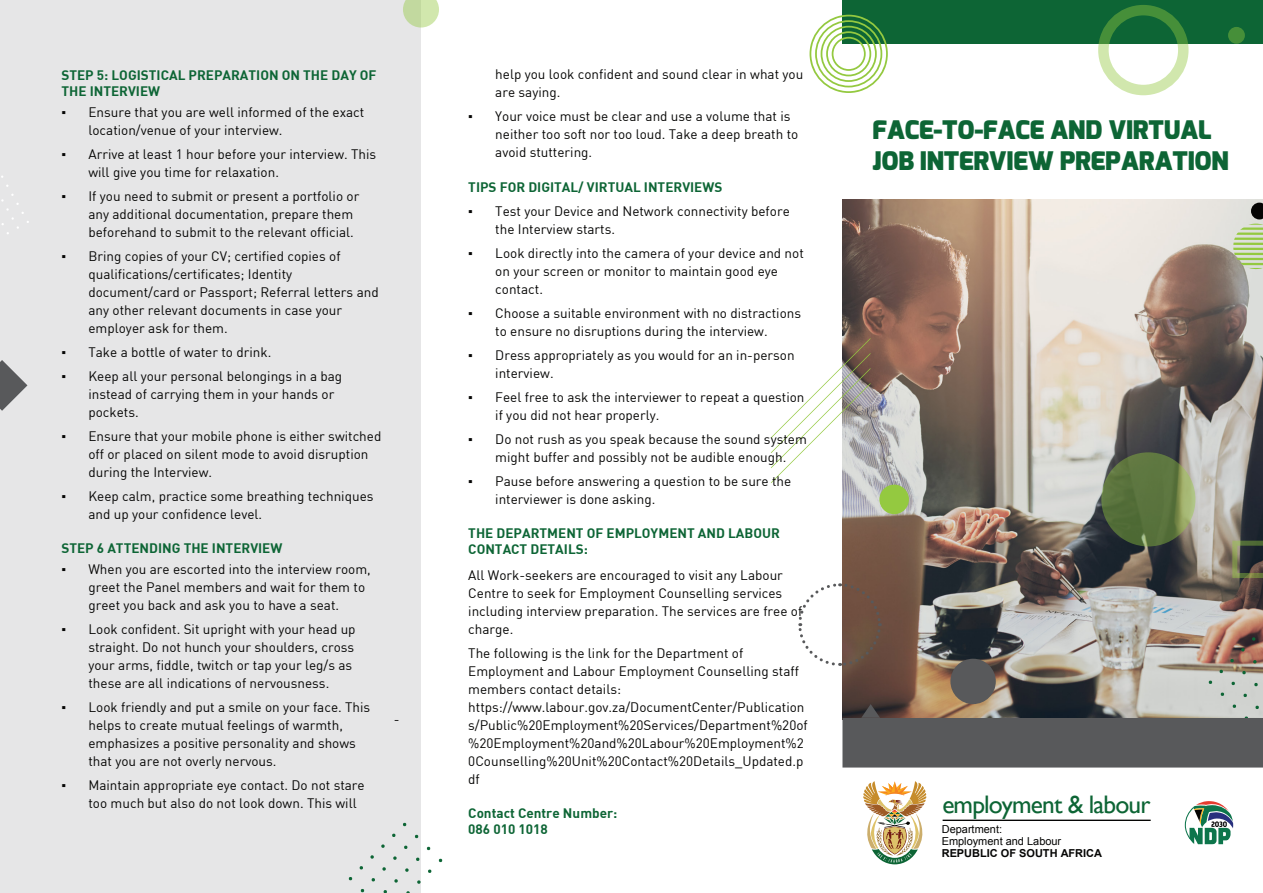
<style>
.page{position:relative;width:1263px;height:893px;background:#fff}
.page>*{position:absolute;margin:0;border:0;box-sizing:border-box;transform-origin:0 0}
.t1{font:900 25.65px/30.8px "Exo";letter-spacing:-.01em;color:#0d6535}
.t2{font:25.35px "Gill Sans";letter-spacing:-.035em;color:#0d6535}
.t3{font:13.5px/18px "DIN";color:#050504}
.t4{font:700 13.5px/16.2px "DIN";color:#0d6535}
.t5{font:10.95px "Arial";color:#050504}
.t6{font:700 10.95px "Arial";color:#050504}
.s1{font-family:"Times New Roman"}
</style>
<div class="page">
<img style="left:842px;top:199px;width:421px;height:505px">
<div style="left:0;top:1px;width:421px;height:892px;background:#e6e6e7"></div>
<div style="left:842px;top:0;width:421px;height:44px;background:#0d6535"></div>
<svg style="left:439px;top:858px;width:3px;height:4px"></svg>
<svg style="left:428px;top:869px;width:4px;height:4px"></svg>
<svg style="left:417px;top:880px;width:4px;height:4px"></svg>
<svg style="left:416px;top:857px;width:4px;height:4px"></svg>
<svg style="left:405px;top:868px;width:4px;height:4px"></svg>
<svg style="left:394px;top:879px;width:4px;height:4px"></svg>
<svg style="left:383px;top:890px;width:4px;height:3px"></svg>
<svg style="left:404px;top:845px;width:4px;height:4px"></svg>
<svg style="left:393px;top:856px;width:4px;height:4px"></svg>
<svg style="left:382px;top:867px;width:4px;height:4px"></svg>
<svg style="left:371px;top:878px;width:4px;height:4px"></svg>
<svg style="left:392px;top:833px;width:4px;height:4px"></svg>
<svg style="left:381px;top:844px;width:4px;height:4px"></svg>
<svg style="left:370px;top:855px;width:4px;height:4px"></svg>
<svg style="left:359px;top:866px;width:4px;height:4px"></svg>
<svg style="left:1254px;top:683px;width:4px;height:3px"></svg>
<svg style="left:1243px;top:693px;width:4px;height:4px"></svg>
<svg style="left:1253px;top:660px;width:4px;height:4px"></svg>
<svg style="left:1242px;top:671px;width:4px;height:3px"></svg>
<svg style="left:1231px;top:681px;width:4px;height:4px"></svg>
<svg style="left:1220px;top:692px;width:4px;height:4px"></svg>
<svg style="left:1252px;top:637px;width:3px;height:4px"></svg>
<svg style="left:1241px;top:648px;width:4px;height:4px"></svg>
<svg style="left:1230px;top:659px;width:4px;height:3px"></svg>
<svg style="left:1219px;top:670px;width:4px;height:3px"></svg>
<svg style="left:1208px;top:680px;width:4px;height:4px"></svg>
<svg style="left:0;top:360px;width:27px;height:51px"></svg>
<hr style="left:1233px;top:224px;width:30px;height:1px;background:#94c940">
<hr style="left:1233px;top:227px;width:30px;height:3px;background:#94c940">
<hr style="left:1233px;top:233px;width:30px;height:2px;background:#94c940">
<hr style="left:1233px;top:238px;width:30px;height:2px;background:#94c940">
<hr style="left:1233px;top:243px;width:30px;height:2px;background:#94c940">
<hr style="left:1233px;top:248px;width:30px;height:2px;background:#94c940">
<hr style="left:1233px;top:253px;width:30px;height:2px;background:#94c940">
<hr style="left:1233px;top:258px;width:30px;height:2px;background:#94c940">
<hr style="left:1233px;top:263px;width:30px;height:2px;background:#94c940">
<hr style="left:1233px;top:268px;width:30px;height:2px;background:#94c940">
<svg style="left:771px;top:338px;width:100px;height:145px"></svg>
<svg style="left:863px;top:781px;width:63px;height:83px"></svg>
<hr style="left:942px;top:820px;width:209px;height:1px;background:#050504">
<svg style="left:1185px;top:801px;width:48px;height:43px"></svg>
<svg style="left:842px;top:704px;width:421px;height:63px;background:#616060"></svg>
<div style="left:950px;top:659px;width:46px;height:45px;background:#58595b;border-radius:50%"></div>
<svg style="left:1251px;top:203px;width:12px;height:16px"></svg>
<div style="left:1228px;top:27px;width:17px;height:17px;background:#468f39;border-radius:50%"></div>
<div style="left:879px;top:485px;width:30px;height:29px;background:#94c940;border-radius:50%"></div>
<svg style="left:798px;top:582px;width:84px;height:85px"></svg>
<svg style="left:1232px;top:541px;width:31px;height:37px"></svg>
<svg style="left:1101px;top:452px;width:94px;height:94px;background:#627a42"></svg>
<svg style="left:809px;top:15px;width:79px;height:78px"></svg>
<div style="left:1098px;top:5px;width:90px;height:90px;border:10px solid #94c940;border-radius:50%"></div>
<svg style="left:403px;top:0;width:36px;height:28px"></svg>
<p class="t4" style="left:61px;top:66px;width:317px">STEP 5: LOGISTICAL PREPARATION ON THE DAY OF<br>THE INTERVIEW</p>
<p class="t3" style="left:88px;top:103px;width:277px;text-indent:-27px"><span class="s1">▪</span> Ensure that you are well informed of the exact location/venue of your interview.</p>
<p class="t3" style="left:88px;top:145px;width:289px;text-indent:-27px"><span class="s1">▪</span> Arrive at least 1 hour before your interview. This will give you time for relaxation.</p>
<p class="t3" style="left:88px;top:187px;width:272px;text-indent:-27px"><span class="s1">▪</span> If you need to submit or present a portfolio or any additional documentation, prepare them beforehand to submit to the relevant official.</p>
<p class="t3" style="left:88px;top:247px;width:292px;text-indent:-27px"><span class="s1">▪</span> Bring copies of your CV; certified copies of qualifications/certificates; Identity document/card or Passport; Referral letters and any other relevant documents in case your employer ask for them.</p>
<p class="t3" style="left:61px;top:343px;width:211px"><span class="s1">▪</span> Take a bottle of water to drink.</p>
<p class="t3" style="left:88px;top:367px;width:255px;text-indent:-27px"><span class="s1">▪</span> Keep all your personal belongings in a bag instead of carrying them in your hands or pockets.</p>
<p class="t3" style="left:88px;top:427px;width:294px;text-indent:-27px"><span class="s1">▪</span> Ensure that your mobile phone is either switched off or placed on silent mode to avoid disruption during the Interview.</p>
<p class="t3" style="left:88px;top:487px;width:287px;text-indent:-27px"><span class="s1">▪</span> Keep calm, practice some breathing techniques and up your confidence level.</p>
<p class="t4" style="left:61px;top:539px;width:222px">STEP 6 ATTENDING THE INTERVIEW</p>
<p class="t3" style="left:88px;top:560px;width:284px;text-indent:-27px"><span class="s1">▪</span> When you are escorted into the interview room, greet the Panel members and wait for them to greet you back and ask you to have a seat.</p>
<p class="t3" style="left:88px;top:620px;width:269px;text-indent:-27px"><span class="s1">▪</span> Look confident. Sit upright with your head up straight. Do not hunch your shoulders, cross your arms, fiddle, twitch or tap your leg/s as these are all indications of nervousness.</p>
<p class="t3" style="left:88px;top:698px;width:283px;text-indent:-27px"><span class="s1">▪</span> Look friendly and put a smile on your face. This helps to create mutual feelings of warmth, emphasizes a positive personality and shows that you are not overly nervous.</p>
<p class="t3" style="left:88px;top:776px;width:278px;text-indent:-27px"><span class="s1">▪</span> Maintain appropriate eye contact. Do not stare too much but also do not look down. This will</p>
<p class="t3" style="left:394px;top:710px;width:7px">-</p>
<p class="t3" style="left:495px;top:65px;width:310px">help you look confident and sound clear in what you are saying.</p>
<p class="t3" style="left:495px;top:107px;width:305px;text-indent:-27px"><span class="s1">▪</span> Your voice must be clear and use a volume that is neither too soft nor too loud. Take a deep breath to avoid stuttering.</p>
<p class="t4" style="left:468px;top:178px;width:256px">TIPS FOR DIGITAL/ VIRTUAL INTERVIEWS</p>
<p class="t3" style="left:495px;top:202px;width:296px;text-indent:-27px"><span class="s1">▪</span> Test your Device and Network connectivity before the Interview starts.</p>
<p class="t3" style="left:495px;top:244px;width:310px;text-indent:-27px"><span class="s1">▪</span> Look directly into the camera of your device and not on your screen or monitor to maintain good eye contact.</p>
<p class="t3" style="left:468px;top:304px;width:334px;text-align:center"><span class="s1">▪</span> Choose a suitable environment with no distractions to ensure no disruptions during the interview.</p>
<p class="t3" style="left:495px;top:346px;width:301px;text-indent:-27px"><span class="s1">▪</span> Dress appropriately as you would for an in-person interview.</p>
<p class="t3" style="left:495px;top:388px;width:311px;text-indent:-27px"><span class="s1">▪</span> Feel free to ask the interviewer to repeat a question if you did not hear properly.</p>
<p class="t3" style="left:468px;top:430px;width:340px;text-align:center"><span class="s1">▪</span> Do not rush as you speak because the sound system might buffer and possibly not be audible enough.</p>
<p class="t3" style="left:495px;top:472px;width:298px;text-indent:-27px"><span class="s1">▪</span> Pause before answering a question to be sure the interviewer is done asking.</p>
<p class="t4" style="left:468px;top:524px;width:313px">THE DEPARTMENT OF EMPLOYMENT AND LABOUR<br>CONTACT DETAILS:</p>
<p class="t3" style="left:468px;top:565px;width:336px">All Work-seekers are encouraged to visit any Labour Centre to seek for Employment Counselling services including interview preparation. The services are free of charge.</p>
<p class="t3" style="left:468px;top:643px;width:341px">The following is the link for the Department of Employment and Labour Employment Counselling staff members contact details: https://www.labour.gov.za/DocumentCenter/Publication s/Public%20Employment%20Services/Department%20of %20Employment%20and%20Labour%20Employment%2<br>0Counselling%20Unit%20Contact%20Details_Updated.p df</p>
<p class="t4" style="left:468px;top:804px;width:151px">Contact Centre Number:<br>086 010 1018</p>
<h1 class="t1" style="left:873px;top:115px;width:357px">FACE-TO-FACE AND VIRTUAL<br>JOB INTERVIEW PREPARATION</h1>
<h2 class="t2" style="left:942px;top:789px;width:209px">employment &amp; labour</h2>
<p class="t5" style="left:942px;top:822px;width:62px">Department:</p>
<p class="t6" style="left:942px;top:846px;width:162px">REPUBLIC OF SOUTH AFRICA</p>
<p class="t5" style="left:942px;top:834px;width:121px">Employment and Labour</p>
</div>
